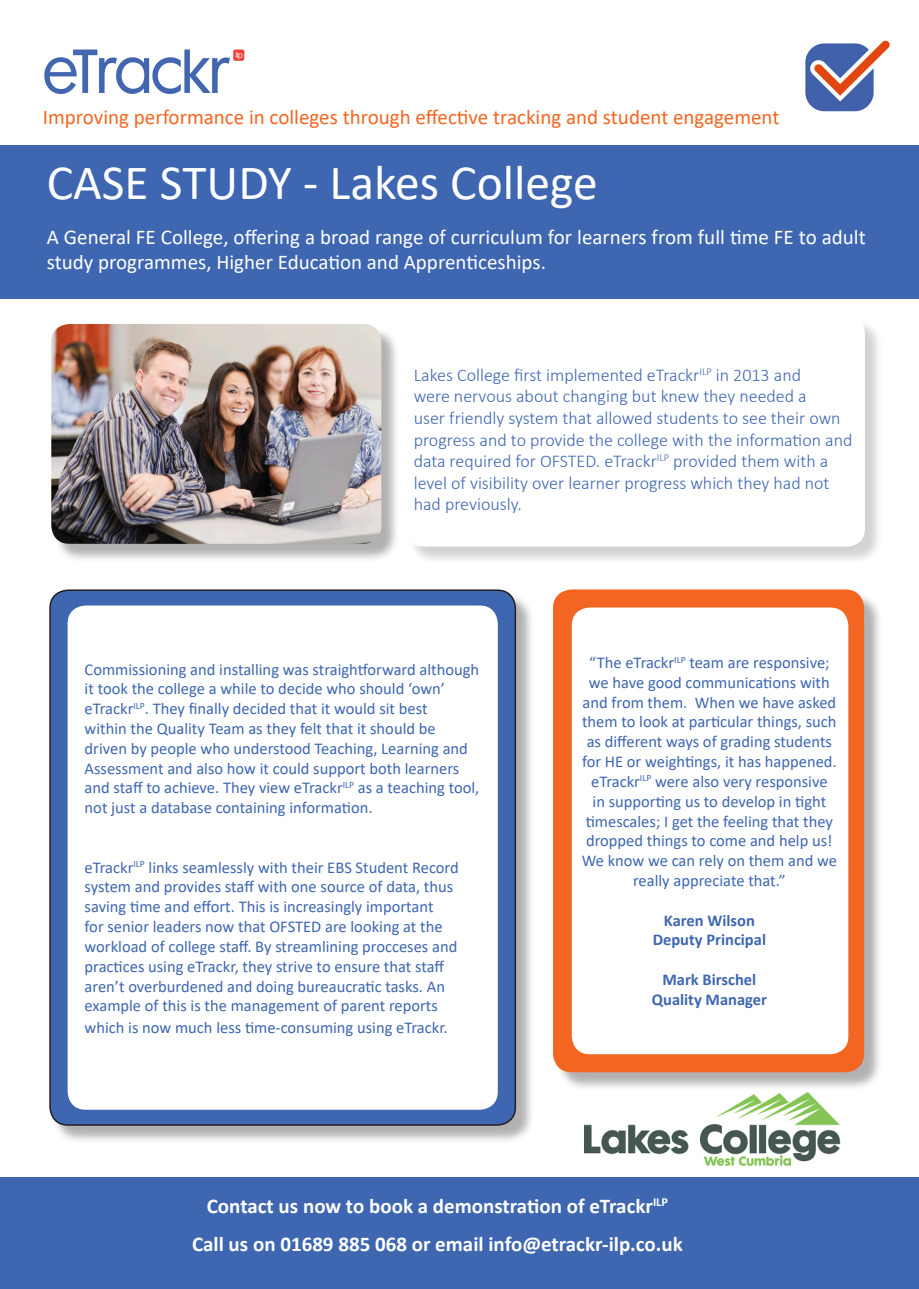
<style>
.page{position:relative;width:919px;height:1289px;background:#fff}
.page>*{position:absolute;margin:0;border:0;box-sizing:border-box;transform-origin:0 0}
.t1{font:49.5px "Calibri";color:#fff}
.t2{font:21px/25.2px "Calibri";color:#fff}
.t3{font:700 21px "Calibri";color:#fff}
.t4{font:21px "Calibri";color:#f36621}
.t5{font:300 18px/21.6px "Calibri";color:#3e66b1}
.t6{font:16.5px/19.8px "Calibri";color:#3e66b1}
.t7{font:700 16.5px "Calibri";color:#3e66b1}
</style>
<div class="page">
<div style="left:0;top:145px;width:918px;height:153px;background:#3e66b1"></div>
<div style="left:52px;top:591px;width:482px;height:553px;background:#231f20;opacity:.35"></div>
<div style="left:50px;top:590px;width:465px;height:534px;background:#3e66b1;border-radius:18px"></div>
<div style="left:49px;top:589px;width:467px;height:536px;border:2px solid #231f20;border-radius:18px"></div>
<div style="left:0;top:1177px;width:918px;height:111px;background:#3e66b1"></div>
<img style="left:44px;top:49px;width:201px;height:46px">
<div style="left:407px;top:318px;width:476px;height:247px;background:#231f20;opacity:.2"></div>
<div style="left:405px;top:315px;width:459px;height:231px;background:#fff;border-radius:18px"></div>
<div style="left:68px;top:605px;width:429px;height:504px;background:#fff;border-radius:18px"></div>
<div style="left:555px;top:592px;width:327px;height:499px;background:#231f20;opacity:.35"></div>
<div style="left:553px;top:590px;width:310px;height:481px;background:#f36621;border-radius:18px"></div>
<div style="left:553px;top:589px;width:311px;height:483px;border:2px solid #f36621;border-radius:18px"></div>
<img style="left:584px;top:1092px;width:256px;height:73px">
<div style="left:571px;top:607px;width:277px;height:447px;background:#fff;border-radius:18px"></div>
<img style="left:805px;top:40px;width:85px;height:72px">
<div style="left:54px;top:326px;width:346px;height:236px;background:#231f20;opacity:.35"></div>
<img style="left:51px;top:324px;width:330px;height:220px">
<p class="t4" style="left:43px;top:103px;width:738px">Improving performance in colleges through effective tracking and student engagement</p>
<p class="t1" style="left:47px;top:148px;width:552px">CASE STUDY - Lakes College</p>
<p class="t2" style="left:47px;top:224px;width:820px">A General FE College, offering a broad range of curriculum for learners from full time FE to adult study programmes, Higher Education and Apprenticeships.</p>
<p class="t5" style="left:414px;top:364px;width:440px">Lakes College first implemented eTrackr<sup>ILP</sup> in 2013 and<br>were nervous about changing but knew they needed a<br>user friendly system that allowed students to see their own progress and to provide the college with the information and data required for OFSTED. eTrackr<sup>ILP</sup> provided them with a level of visibility over learner progress which they had not had previously.</p>
<p class="t6" style="left:85px;top:658px;width:396px">Commissioning and installing was straightforward although it took the college a while to decide who should ‘own’ eTrackr<sup>ILP</sup>. They finally decided that it would sit best<br>within the Quality Team as they felt that it should be driven by people who understood Teaching, Learning and Assessment and also how it could support both learners and staff to achieve. They view eTrackr<sup>ILP</sup> as a teaching tool, not just a database containing information.</p>
<p class="t6" style="left:85px;top:856px;width:375px">eTrackr<sup>ILP</sup> links seamlessly with their EBS Student Record system and provides staff with one source of data, thus saving time and effort. This is increasingly important<br>for senior leaders now that OFSTED are looking at the workload of college staff. By streamlining procceses and practices using eTrackr, they strive to ensure that staff aren’t overburdened and doing bureaucratic tasks. An example of this is the management of parent reports</p>
<p class="t6" style="left:85px;top:1017px;width:364px">which is now much less time-consuming using eTrackr.</p>
<p class="t6" style="left:581px;top:652px;width:257px;text-align:center">“The eTrackr<sup>ILP</sup> team are responsive; we have good communications with and from them. When we have asked them to look at particular things, such as different ways of grading students for HE or weightings, it has happened. eTrackr<sup>ILP</sup> were also very responsive<br>in supporting us to develop in tight timescales; I get the feeling that they dropped things to come and help us!<br>We know we can rely on them and we really appreciate that.”</p>
<p class="t7" style="left:663px;top:908px;width:92px">Karen Wilson</p>
<p class="t7" style="left:652px;top:928px;width:115px">Deputy Principal</p>
<p class="t7" style="left:662px;top:967px;width:95px">Mark Birschel</p>
<p class="t7" style="left:651px;top:987px;width:117px">Quality Manager</p>
<p class="t3" style="left:207px;top:1191px;width:462px">Contact us now to book a demonstration of eTrackr<sup>ILP</sup></p>
<p class="t3" style="left:192px;top:1228px;width:492px">Call us on 01689 885 068 or email info@etrackr-ilp.co.uk</p>
</div>
